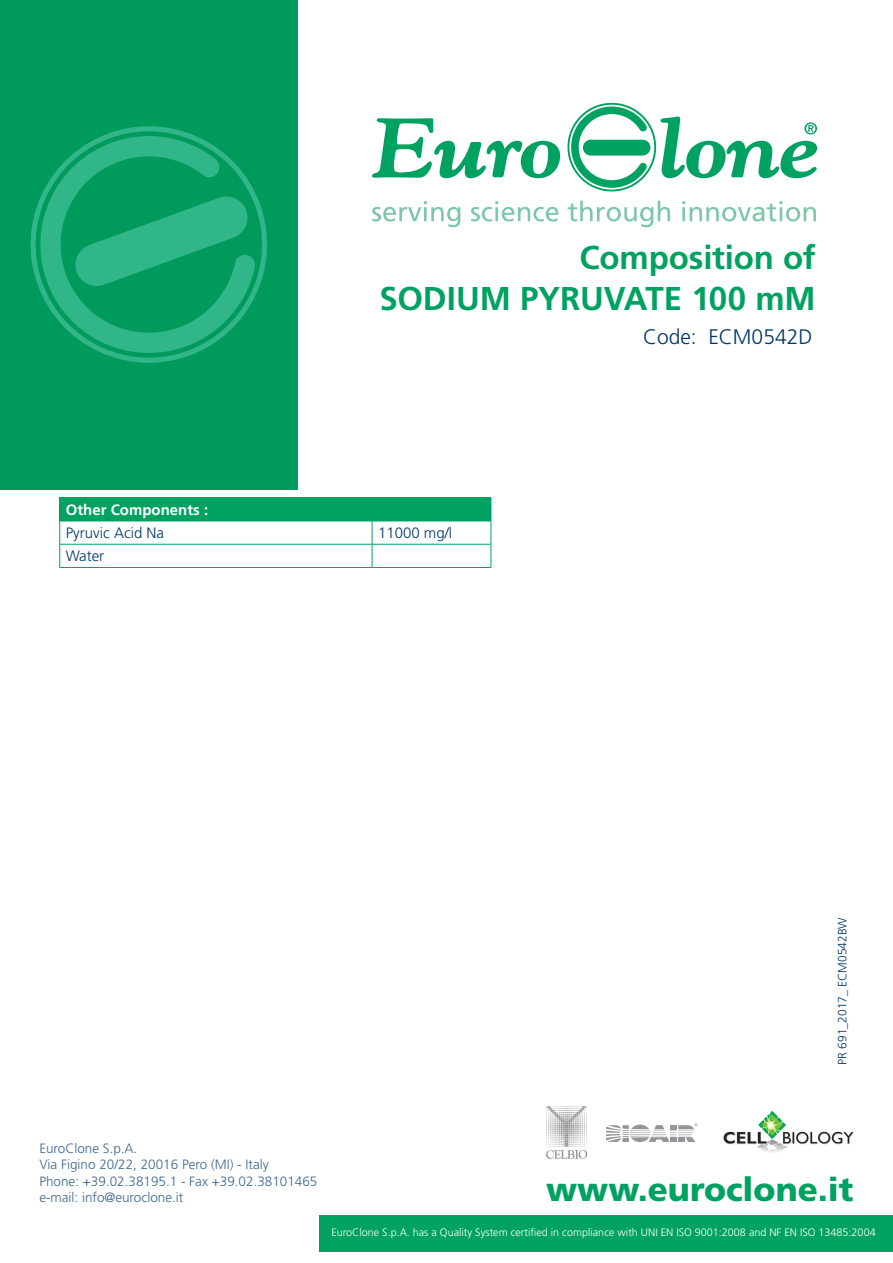
<style>
.page{position:relative;width:893px;height:1263px;background:#fff}
.page>*{position:absolute;margin:0;border:0;box-sizing:border-box;transform-origin:0 0}
.t1{font:700 33px/40.2px "Frutiger LT Std";letter-spacing:-.005em;color:#00a261;text-align:right}
.t2{font:900 33px "Frutiger LT Std";color:#00a261}
.t3{font:300 21px "Frutiger LT Std";color:#003667}
.t4{font:300 15px "Frutiger LT Std";color:#003667}
.t5{font:700 15px "Frutiger LT Std";color:#fff}
.t6{font:300 13.5px/16.2px "Frutiger LT Std";color:#3f6692}
.t7{font:300 12px "Frutiger LT Std";color:#003667}
.t8{font:300 10.8px "Frutiger LT Std";color:#fff}
</style>
<div class="page">
<svg style="left:372px;top:118px;width:188px;height:60px"></svg>
<svg style="left:567px;top:103px;width:250px;height:88px"></svg>
<svg style="left:372px;top:201px;width:88px;height:26px"></svg>
<svg style="left:471px;top:201px;width:88px;height:20px"></svg>
<svg style="left:568px;top:201px;width:102px;height:26px"></svg>
<svg style="left:682px;top:201px;width:134px;height:20px"></svg>
<div style="left:0;top:0;width:298px;height:489px;background:#009a5c"></div>
<svg style="left:102px;top:126px;width:165px;height:237px"></svg>
<svg style="left:30px;top:136px;width:226px;height:217px"></svg>
<div style="left:319px;top:1215px;width:573px;height:37px;background:#00a261"></div>
<svg style="left:546px;top:1106px;width:41px;height:53px"></svg>
<svg style="left:606px;top:1123px;width:92px;height:19px"></svg>
<img style="left:723px;top:1110px;width:131px;height:43px">
<div style="left:60px;top:498px;width:431px;height:23px;background:#00a261"></div>
<hr style="left:60px;top:521px;width:312px;height:1px;background:#00a261">
<hr style="left:372px;top:521px;width:119px;height:1px;background:#00a261">
<hr style="left:60px;top:544px;width:312px;height:1px;background:#00a261">
<hr style="left:372px;top:544px;width:119px;height:1px;background:#00a261">
<svg style="left:372px;top:521px;width:1px;height:46px"></svg>
<hr style="left:60px;top:567px;width:312px;height:1px;background:#00a261">
<hr style="left:372px;top:567px;width:119px;height:1px;background:#00a261">
<hr style="left:60px;top:497px;width:312px;height:1px;background:#00a261">
<svg style="left:59px;top:498px;width:1px;height:69px"></svg>
<hr style="left:372px;top:497px;width:119px;height:1px;background:#00a261">
<svg style="left:491px;top:498px;width:1px;height:69px"></svg>
<h1 class="t1" style="left:379px;top:238px;width:438px">Composition of<br>SODIUM PYRUVATE 100 mM</h1>
<h2 class="t3" style="left:643px;top:325px;width:171px">Code: ECM0542D</h2>
<p class="t5" style="left:66px;top:501px;width:144px">Other Components :</p>
<p class="t4" style="left:66px;top:525px;width:100px">Pyruvic Acid Na</p>
<p class="t4" style="left:378px;top:525px;width:76px">11000 mg/l</p>
<p class="t4" style="left:66px;top:548px;width:40px">Water</p>
<p class="t7" style="left:836px;top:1065px;width:149px;rotate:-90deg">PR 691_2017_ ECM0542BW</p>
<p class="t6" style="left:39px;top:1140px;width:280px">EuroClone S.p.A.<br>Via Figino 20/22, 20016 Pero (MI) - Italy<br>Phone: +39.02.38195.1 - Fax +39.02.38101465 e-mail: info@euroclone.it</p>
<h1 class="t2" style="left:546px;top:1169px;width:309px">www.euroclone.it</h1>
<p class="t8" style="left:331px;top:1226px;width:546px">EuroClone S.p.A. has a Quality System certified in compliance with UNI EN ISO 9001:2008 and NF EN ISO 13485:2004</p>
</div>
